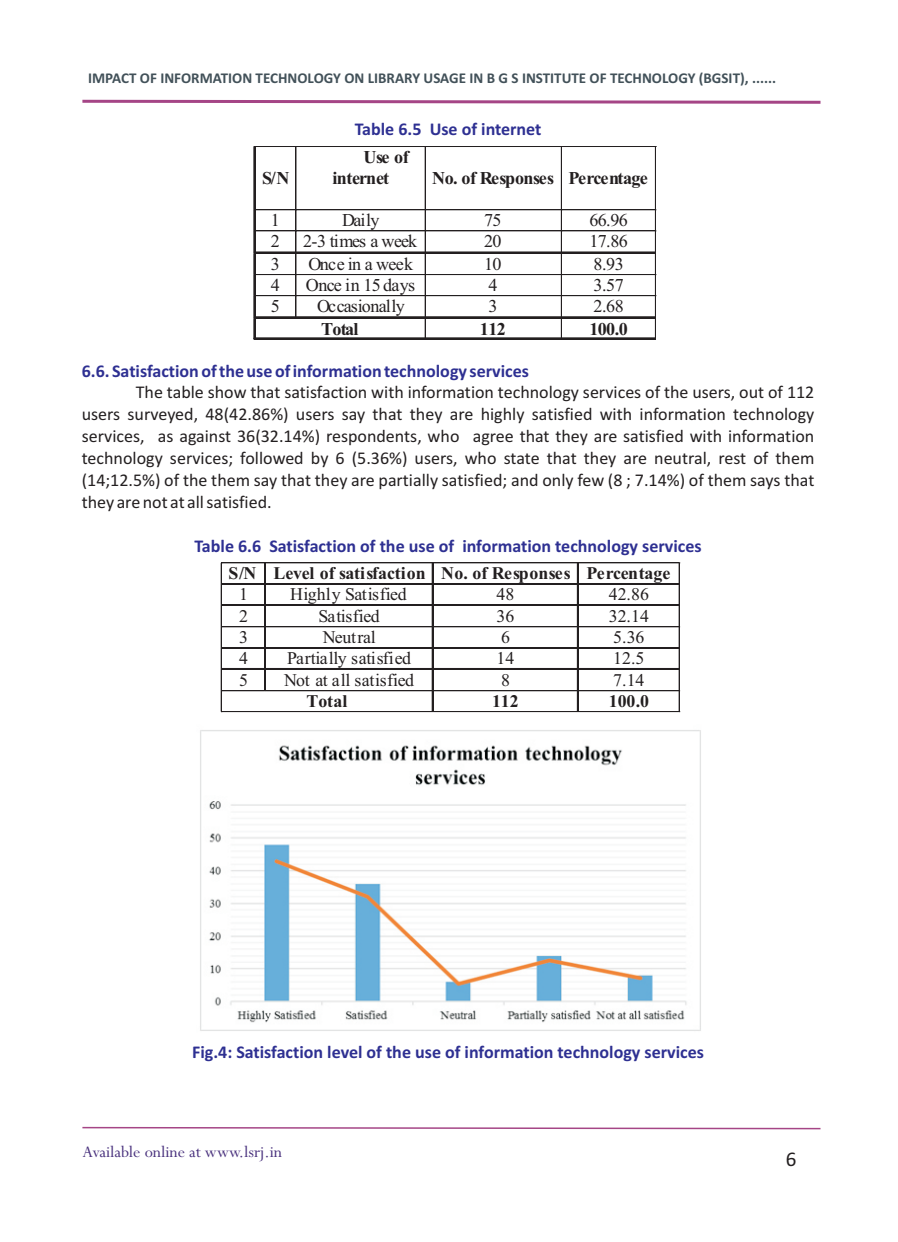
<style>
.page{position:relative;width:898px;height:1242px;background:#fff}
.page>*{position:absolute;margin:0;border:0;box-sizing:border-box;transform-origin:0 0}
.t1{font:21px "Calibri";color:#231f20}
.t2{font:18px/21.9px "Calibri";color:#231f20;text-align:justify}
.t3{font:700 18px "Calibri";color:#2e3092}
.t4{font:18px "Times New Roman";letter-spacing:-.035em;color:#231f20}
.t5{font:700 18px/21.1px "Times New Roman";letter-spacing:-.035em;color:#231f20}
.t6{font:18px "Perpetua";color:#49317d}
.t7{font:18px "Times New Roman";letter-spacing:-.055em;color:#231f20}
.t8{font:700 17.85px "Times New Roman";color:#231f20}
.t9{font:17.85px "Times New Roman";color:#231f20}
.t10{font:17.85px "Times New Roman";letter-spacing:-.025em;color:#231f20}
.t11{font:700 15px "Calibri";color:#425159}
</style>
<div class="page">
<svg style="left:82px;top:1126px;width:739px;height:4px"></svg>
<svg style="left:82px;top:99px;width:739px;height:5px"></svg>
<hr style="left:255px;top:146px;width:41px;height:1px;background:#231f20">
<hr style="left:296px;top:146px;width:129px;height:1px;background:#231f20">
<hr style="left:425px;top:146px;width:136px;height:1px;background:#231f20">
<hr style="left:561px;top:146px;width:94px;height:1px;background:#231f20">
<hr style="left:254px;top:146px;width:1px;height:64px;background:#231f20">
<hr style="left:253px;top:146px;width:1px;height:64px;background:#231f20">
<hr style="left:295px;top:146px;width:1px;height:64px;background:#231f20">
<hr style="left:425px;top:146px;width:1px;height:64px;background:#231f20">
<hr style="left:561px;top:146px;width:1px;height:64px;background:#231f20">
<hr style="left:655px;top:146px;width:1px;height:64px;background:#231f20">
<hr style="left:255px;top:209px;width:41px;height:1px;background:#231f20">
<hr style="left:296px;top:209px;width:129px;height:1px;background:#231f20">
<hr style="left:425px;top:209px;width:136px;height:1px;background:#231f20">
<hr style="left:561px;top:209px;width:94px;height:1px;background:#231f20">
<hr style="left:255px;top:231px;width:41px;height:1px;background:#231f20">
<hr style="left:296px;top:231px;width:129px;height:1px;background:#231f20">
<hr style="left:425px;top:231px;width:136px;height:1px;background:#231f20">
<hr style="left:561px;top:231px;width:94px;height:1px;background:#231f20">
<hr style="left:255px;top:252px;width:41px;height:1px;background:#231f20">
<hr style="left:296px;top:252px;width:129px;height:1px;background:#231f20">
<hr style="left:425px;top:252px;width:136px;height:1px;background:#231f20">
<hr style="left:561px;top:252px;width:94px;height:1px;background:#231f20">
<hr style="left:255px;top:274px;width:41px;height:1px;background:#231f20">
<hr style="left:296px;top:274px;width:129px;height:1px;background:#231f20">
<hr style="left:425px;top:274px;width:136px;height:1px;background:#231f20">
<hr style="left:561px;top:274px;width:94px;height:1px;background:#231f20">
<hr style="left:255px;top:295px;width:41px;height:1px;background:#231f20">
<hr style="left:296px;top:295px;width:129px;height:1px;background:#231f20">
<hr style="left:425px;top:295px;width:136px;height:1px;background:#231f20">
<hr style="left:561px;top:295px;width:94px;height:1px;background:#231f20">
<hr style="left:255px;top:317px;width:41px;height:1px;background:#231f20">
<hr style="left:255px;top:316px;width:41px;height:1px;background:#231f20">
<svg style="left:295px;top:210px;width:2px;height:106px"></svg>
<hr style="left:296px;top:317px;width:129px;height:1px;background:#231f20">
<hr style="left:296px;top:316px;width:129px;height:1px;background:#231f20">
<hr style="left:425px;top:317px;width:136px;height:1px;background:#231f20">
<hr style="left:425px;top:316px;width:136px;height:1px;background:#231f20">
<hr style="left:561px;top:317px;width:94px;height:1px;background:#231f20">
<hr style="left:561px;top:316px;width:94px;height:1px;background:#231f20">
<svg style="left:253px;top:209px;width:2px;height:130px"></svg>
<hr style="left:255px;top:338px;width:170px;height:1px;background:#231f20">
<hr style="left:255px;top:337px;width:170px;height:1px;background:#231f20">
<svg style="left:425px;top:210px;width:1px;height:127px"></svg>
<hr style="left:425px;top:338px;width:136px;height:1px;background:#231f20">
<hr style="left:425px;top:337px;width:136px;height:1px;background:#231f20">
<svg style="left:561px;top:210px;width:1px;height:127px"></svg>
<hr style="left:561px;top:338px;width:94px;height:1px;background:#231f20">
<hr style="left:561px;top:337px;width:94px;height:1px;background:#231f20">
<svg style="left:655px;top:210px;width:1px;height:129px"></svg>
<hr style="left:221px;top:562px;width:43px;height:1px;background:#231f20">
<hr style="left:266px;top:562px;width:166px;height:1px;background:#231f20">
<hr style="left:433px;top:562px;width:144px;height:1px;background:#231f20">
<hr style="left:578px;top:562px;width:100px;height:1px;background:#231f20">
<hr style="left:221px;top:583px;width:43px;height:2px;background:#231f20">
<hr style="left:266px;top:583px;width:166px;height:2px;background:#231f20">
<hr style="left:433px;top:583px;width:144px;height:2px;background:#231f20">
<hr style="left:578px;top:583px;width:100px;height:2px;background:#231f20">
<hr style="left:221px;top:604px;width:43px;height:2px;background:#231f20">
<hr style="left:266px;top:604px;width:166px;height:2px;background:#231f20">
<hr style="left:433px;top:604px;width:144px;height:2px;background:#231f20">
<hr style="left:578px;top:604px;width:100px;height:2px;background:#231f20">
<hr style="left:221px;top:626px;width:43px;height:1px;background:#231f20">
<hr style="left:266px;top:626px;width:166px;height:1px;background:#231f20">
<hr style="left:433px;top:626px;width:144px;height:1px;background:#231f20">
<hr style="left:578px;top:626px;width:100px;height:1px;background:#231f20">
<hr style="left:221px;top:647px;width:43px;height:2px;background:#231f20">
<hr style="left:266px;top:647px;width:166px;height:2px;background:#231f20">
<hr style="left:433px;top:647px;width:144px;height:2px;background:#231f20">
<hr style="left:578px;top:647px;width:100px;height:2px;background:#231f20">
<hr style="left:221px;top:668px;width:43px;height:2px;background:#231f20">
<hr style="left:266px;top:668px;width:166px;height:2px;background:#231f20">
<hr style="left:433px;top:668px;width:144px;height:2px;background:#231f20">
<hr style="left:578px;top:668px;width:100px;height:2px;background:#231f20">
<hr style="left:221px;top:690px;width:43px;height:1px;background:#231f20">
<svg style="left:264px;top:562px;width:2px;height:129px"></svg>
<hr style="left:266px;top:690px;width:166px;height:1px;background:#231f20">
<hr style="left:433px;top:690px;width:144px;height:1px;background:#231f20">
<hr style="left:578px;top:690px;width:100px;height:1px;background:#231f20">
<svg style="left:221px;top:563px;width:1px;height:148px"></svg>
<hr style="left:221px;top:711px;width:211px;height:1px;background:#231f20">
<svg style="left:432px;top:562px;width:1px;height:150px"></svg>
<hr style="left:433px;top:711px;width:144px;height:1px;background:#231f20">
<svg style="left:577px;top:562px;width:1px;height:150px"></svg>
<hr style="left:578px;top:711px;width:100px;height:1px;background:#231f20">
<svg style="left:678px;top:562px;width:1px;height:150px"></svg>
<img style="left:200px;top:730px;width:501px;height:301px">
<p class="t11" style="left:88px;top:72px;width:689px">IMPACT OF INFORMATION TECHNOLOGY ON LIBRARY USAGE IN B G S INSTITUTE OF TECHNOLOGY (BGSIT), ......</p>
<p class="t5" style="left:262px;top:169px;width:29px">S/N</p>
<p class="t3" style="left:354px;top:121px;width:188px">Table 6.5 Use of internet</p>
<p class="t5" style="left:332px;top:148px;width:78px;text-indent:31px">Use of internet</p>
<p class="t5" style="left:432px;top:169px;width:217px">No. of Responses Percentage</p>
<p class="t4" style="left:270px;top:214px;width:11px">1</p>
<p class="t4" style="left:342px;top:214px;width:39px">Daily</p>
<p class="t4" style="left:484px;top:214px;width:19px">75</p>
<p class="t4" style="left:589px;top:214px;width:40px">66.96</p>
<p class="t4" style="left:270px;top:235px;width:11px">2</p>
<p class="t7" style="left:303px;top:235px;width:116px">2-3 times a week</p>
<p class="t4" style="left:484px;top:235px;width:19px">20</p>
<p class="t4" style="left:589px;top:235px;width:40px">17.86</p>
<p class="t4" style="left:270px;top:257px;width:11px">3</p>
<p class="t4" style="left:308px;top:257px;width:106px">Once in a week</p>
<p class="t4" style="left:484px;top:257px;width:19px">10</p>
<p class="t4" style="left:593px;top:257px;width:32px">8.93</p>
<p class="t4" style="left:270px;top:279px;width:11px">4</p>
<p class="t4" style="left:306px;top:279px;width:111px">Once in 15days</p>
<p class="t4" style="left:488px;top:279px;width:11px">4</p>
<p class="t4" style="left:593px;top:279px;width:32px">3.57</p>
<p class="t4" style="left:270px;top:300px;width:11px">5</p>
<p class="t4" style="left:317px;top:300px;width:89px">Occasionally</p>
<p class="t4" style="left:488px;top:300px;width:11px">3</p>
<p class="t4" style="left:593px;top:300px;width:32px">2.68</p>
<p class="t5" style="left:321px;top:320px;width:39px">Total</p>
<p class="t5" style="left:479px;top:320px;width:27px">112</p>
<p class="t5" style="left:589px;top:320px;width:40px">100.0</p>
<p class="t3" style="left:82px;top:363px;width:448px">6.6. Satisfaction of the use of information technology services</p>
<p class="t2" style="left:82px;top:383px;width:734px;text-indent:54px">The table show that satisfaction with information technology services of the users, out of 112 users surveyed, 48(42.86%) users say that they are highly satisfied with information technology services, as against 36(32.14%) respondents, who agree that they are satisfied with information technology services; followed by 6 (5.36%) users, who state that they are neutral, rest of them (14;12.5%) of the them say that they are partially satisfied; and only few (8 ; 7.14%) of them says that they are not at all satisfied.</p>
<p class="t3" style="left:194px;top:539px;width:508px">Table 6.6 Satisfaction of the use of information technology services</p>
<p class="t8" style="left:228px;top:567px;width:443px">S/N Level of satisfaction No. of Responses Percentage</p>
<p class="t9" style="left:239px;top:587px;width:10px">1</p>
<p class="t9" style="left:290px;top:587px;width:118px">Highly Satisfied</p>
<p class="t9" style="left:496px;top:587px;width:19px">48</p>
<p class="t9" style="left:608px;top:587px;width:42px">42.86</p>
<p class="t9" style="left:239px;top:610px;width:10px">2</p>
<p class="t10" style="left:318px;top:610px;width:63px">Satisfied</p>
<p class="t9" style="left:496px;top:610px;width:19px">36</p>
<p class="t9" style="left:608px;top:610px;width:42px">32.14</p>
<p class="t9" style="left:239px;top:631px;width:10px">3</p>
<p class="t9" style="left:323px;top:631px;width:54px">Neutral</p>
<p class="t9" style="left:501px;top:631px;width:10px">6</p>
<p class="t9" style="left:613px;top:631px;width:33px">5.36</p>
<p class="t9" style="left:239px;top:651px;width:10px">4</p>
<p class="t10" style="left:287px;top:651px;width:126px">Partially satisfied</p>
<p class="t9" style="left:496px;top:651px;width:19px">14</p>
<p class="t9" style="left:613px;top:651px;width:33px">12.5</p>
<p class="t9" style="left:239px;top:674px;width:10px">5</p>
<p class="t10" style="left:284px;top:674px;width:132px">Not at all satisfied</p>
<p class="t9" style="left:501px;top:674px;width:10px">8</p>
<p class="t9" style="left:613px;top:674px;width:33px">7.14</p>
<p class="t8" style="left:306px;top:695px;width:42px">Total</p>
<p class="t8" style="left:492px;top:695px;width:28px">112</p>
<p class="t8" style="left:608px;top:695px;width:42px">100.0</p>
<p class="t3" style="left:192px;top:1044px;width:513px">Fig.4: Satisfaction level of the use of information technology services</p>
<p class="t6" style="left:82px;top:1145px;width:201px">Available online at www.lsrj.in</p>
<p class="t1" style="left:785px;top:1150px;width:12px">6</p>
</div>
